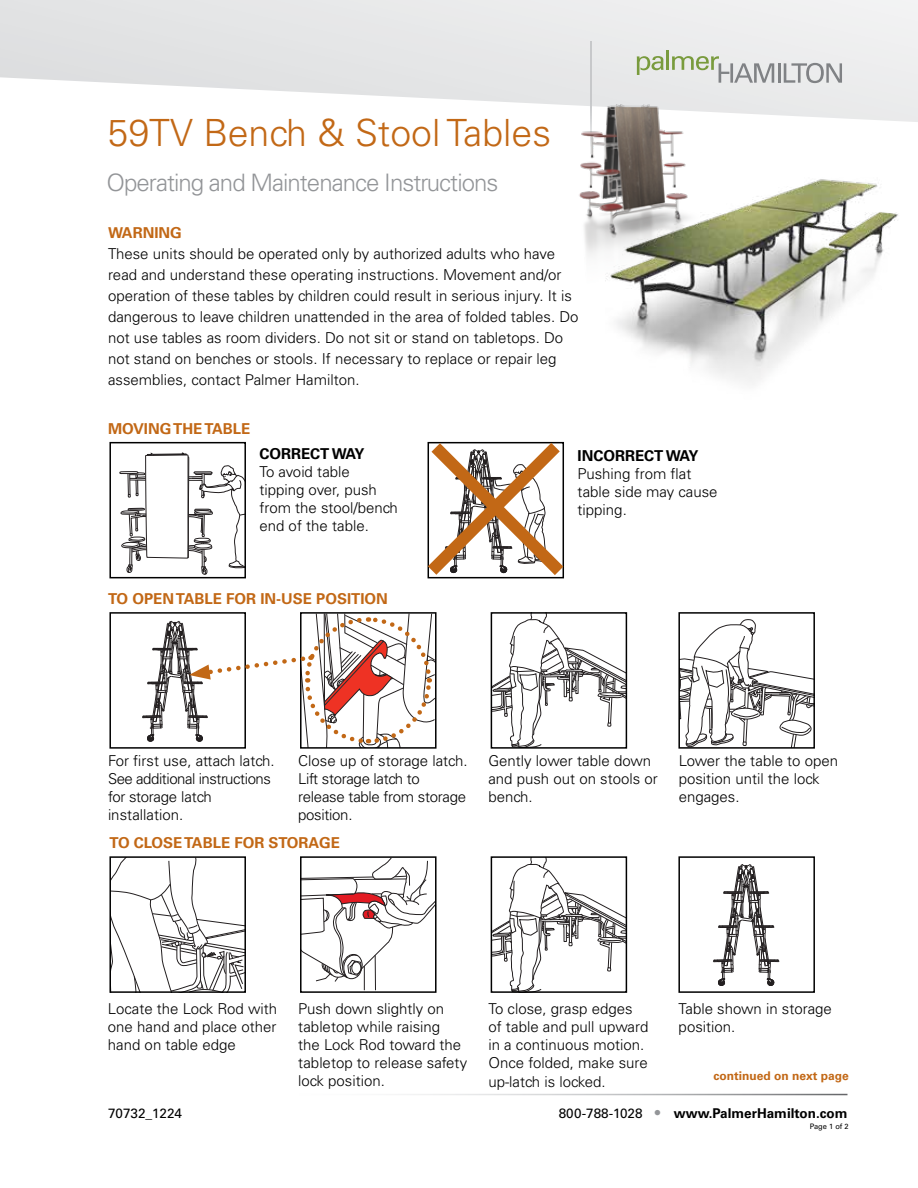
<style>
.page{position:relative;width:918px;height:1188px;background:#fff}
.page>*{position:absolute;margin:0;border:0;box-sizing:border-box;transform-origin:0 0}
.t1{font:300 37.5px "Univers LT Std";color:#c26816}
.t2{font:300 24px "Univers LT Std";letter-spacing:-.04em;color:#939598}
.t3{font:300 15px/18px "Univers LT Std";color:#000}
.t4{font:300 15px/18px "Univers LT Std";letter-spacing:-.02em;color:#000}
.t5{font:700 15px "Univers LT Std";color:#c26816}
.t6{font:700 15px "Univers LT Std";color:#000}
.t7{font:700 13.5px "Univers LT Std";color:#000}
.t8{font:13.5px "Univers LT Std";color:#000}
.t9{font:700 12px "Univers LT Std";color:#c26816}
.t10{font:7.5px "Univers LT Std";color:#000}
.s1{font-weight:400}
.s2{font-weight:300;font-size:15px;color:#939598}
</style>
<div class="page">
<svg style="left:0;top:0;width:918px;height:122px"></svg>
<hr style="left:778px;top:63px;width:2px;height:20px;background:#808285">
<svg style="left:784px;top:63px;width:58px;height:20px"></svg>
<svg style="left:637px;top:51px;width:137px;height:32px;background:#d2d6cc"></svg>
<hr style="left:591px;top:41px;width:1px;height:113px;background:#c7c8ca">
<img style="left:556px;top:87px;width:157px;height:111px">
<img style="left:582px;top:161px;width:316px;height:224px">
<svg style="left:119px;top:452px;width:124px;height:123px"></svg>
<div style="left:109px;top:442px;width:137px;height:136px;border:2px solid #000"></div>
<div style="left:109px;top:612px;width:137px;height:137px;border:2px solid #000"></div>
<svg style="left:494px;top:615px;width:130px;height:131px"></svg>
<div style="left:491px;top:612px;width:136px;height:137px;border:2px solid #000"></div>
<svg style="left:112px;top:859px;width:131px;height:131px"></svg>
<div style="left:109px;top:856px;width:137px;height:137px;border:2px solid #000"></div>
<svg style="left:494px;top:859px;width:130px;height:131px"></svg>
<div style="left:491px;top:856px;width:136px;height:137px;border:2px solid #000"></div>
<svg style="left:303px;top:859px;width:131px;height:131px"></svg>
<div style="left:300px;top:856px;width:137px;height:137px;border:2px solid #000"></div>
<svg style="left:427px;top:441px;width:137px;height:138px"></svg>
<svg style="left:681px;top:619px;width:131px;height:127px"></svg>
<div style="left:678px;top:612px;width:137px;height:137px;border:2px solid #000"></div>
<svg style="left:713px;top:864px;width:66px;height:122px"></svg>
<div style="left:678px;top:856px;width:137px;height:137px;border:2px solid #000"></div>
<svg style="left:142px;top:612px;width:293px;height:137px"></svg>
<h1 class="t1" style="left:108px;top:110px;width:445px">59TV Bench &amp; Stool Tables</h1>
<h2 class="t2" style="left:106px;top:168px;width:393px">Operating and Maintenance Instructions</h2>
<p class="t5" style="left:108px;top:224px;width:75px">WARNING</p>
<p class="t3" style="left:108px;top:243px;width:472px;line-height:21px">These units should be operated only by authorized adults who have read and understand these operating instructions. Movement and/or operation of these tables by children could result in serious injury. It is dangerous to leave children unattended in the area of folded tables. Do not use tables as room dividers. Do not sit or stand on tabletops. Do not stand on benches or stools. If necessary to replace or repair leg assemblies, contact Palmer Hamilton.</p>
<p class="t5" style="left:108px;top:420px;width:144px">MOVING THE TABLE</p>
<p class="t6" style="left:259px;top:444px;width:106px">CORRECT WAY</p>
<p class="t3" style="left:259px;top:462px;width:140px">To avoid table tipping over, push from the stool/bench end of the table.</p>
<p class="t5" style="left:108px;top:590px;width:281px">TO OPEN TABLE FOR IN-USE POSITION</p>
<p class="t6" style="left:578px;top:447px;width:122px">INCORRECT WAY</p>
<p class="t3" style="left:578px;top:464px;width:142px">Pushing from flat table side may cause tipping.</p>
<p class="t4" style="left:108px;top:752px;width:168px">For first use, attach latch.<br>See additional instructions for storage latch installation.</p>
<p class="t4" style="left:298px;top:752px;width:171px">Close up of storage latch.<br>Lift storage latch to release table from storage position.</p>
<p class="t3" style="left:488px;top:752px;width:171px">Gently lower table down and push out on stools or bench.</p>
<p class="t3" style="left:679px;top:752px;width:161px">Lower the table to open position until the lock engages.</p>
<p class="t5" style="left:109px;top:834px;width:232px">TO CLOSE TABLE FOR STORAGE</p>
<p class="t3" style="left:108px;top:1000px;width:171px;text-align:justify">Locate the Lock Rod with one hand and place other hand on table edge</p>
<p class="t3" style="left:298px;top:1000px;width:171px">Push down slightly on tabletop while raising<br>the Lock Rod toward the tabletop to release safety lock position.</p>
<p class="t3" style="left:488px;top:1000px;width:162px">To close, grasp edges of table and pull upward in a continuous motion.<br>Once folded, make sure</p>
<p class="t3" style="left:488px;top:1073px;width:119px">up-latch is locked.</p>
<p class="t3" style="left:679px;top:1000px;width:155px">Table shown in storage position.</p>
<p class="t9" style="left:714px;top:1069px;width:137px">continued on next page</p>
<p class="t8" style="left:108px;top:1106px;width:76px">70732_1224</p>
<p class="t7" style="left:559px;top:1106px;width:290px"><span class="s1">800-788-1028</span> <span class="s2">•</span> www.PalmerHamilton.com</p>
<p class="t10" style="left:810px;top:1122px;width:40px">Page 1 of 2</p>
</div>
